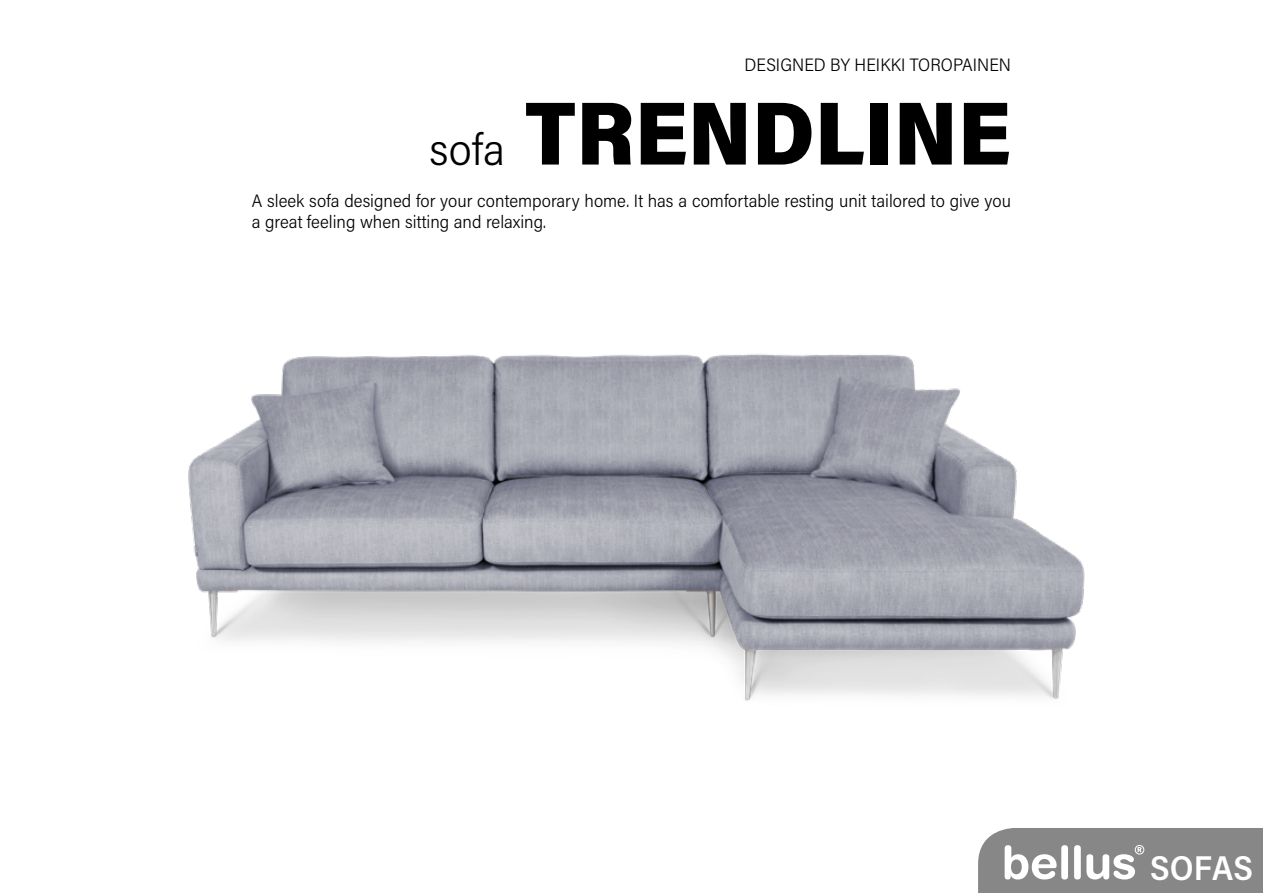
<style>
.page{position:relative;width:1263px;height:893px;background:#fff}
.page>*{position:absolute;margin:0;border:0;box-sizing:border-box;transform-origin:0 0}
.t1{font:900 90px "Acumin Pro Semi Cond";color:#000}
.t2{font:600 34.5px "Acumin Pro Semi Cond";color:#fff}
.t3{font:300 18px/21.6px "Acumin Pro Semi Cond";color:#000}
.s1{font-weight:300;font-size:45px}
</style>
<div class="page">
<svg style="left:978px;top:828px;width:285px;height:65px;background:#959595"></svg>
<img style="left:188px;top:354px;width:897px;height:347px">
<p class="t3" style="left:744px;top:53px;width:268px">DESIGNED BY HEIKKI TOROPAINEN</p>
<h1 class="t1" style="left:429px;top:70px;width:583px"><span class="s1">sofa</span> TRENDLINE</h1>
<p class="t3" style="left:252px;top:189px;width:761px">A sleek sofa designed for your contemporary home. It has a comfortable resting unit tailored to give you a great feeling when sitting and relaxing.</p>
<h2 class="t2" style="left:1150px;top:843px;width:104px">SOFAS</h2>
</div>
